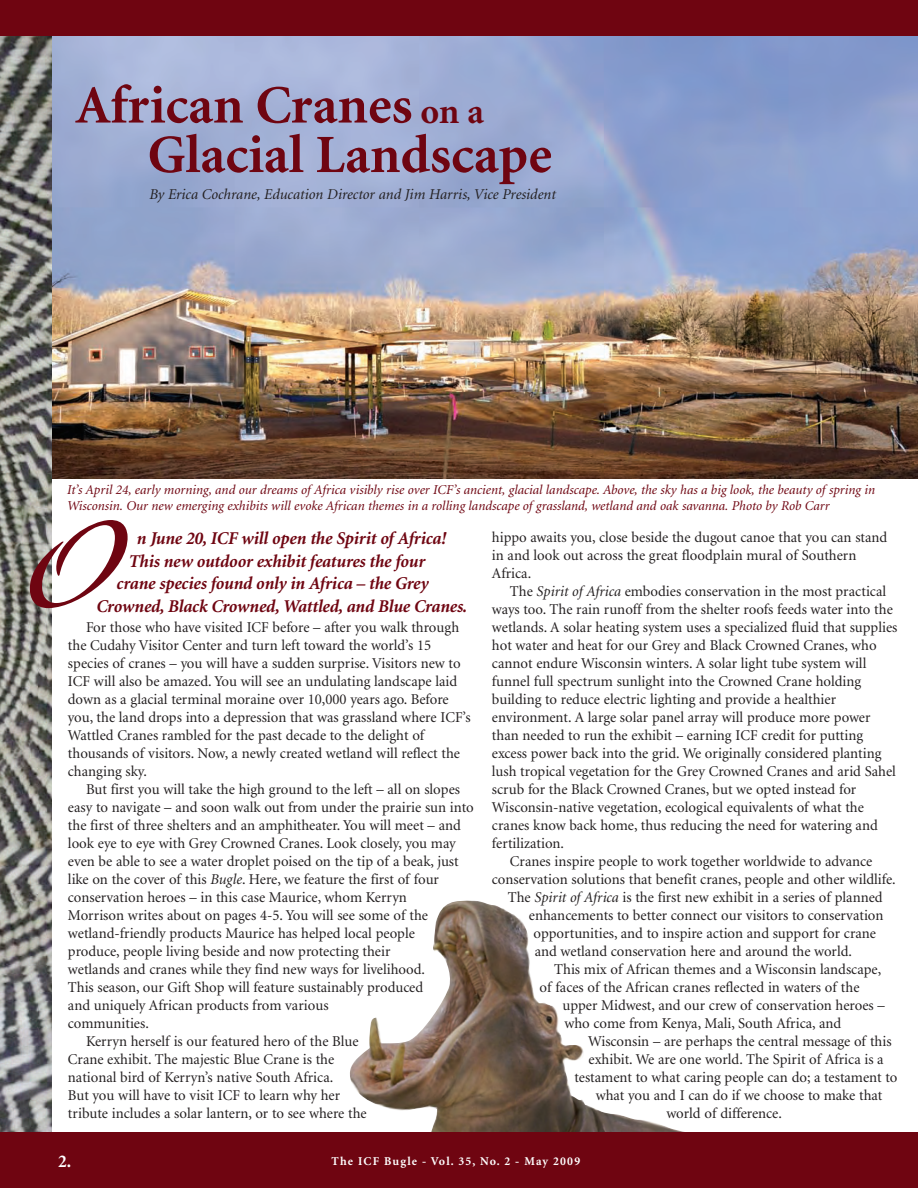
<style>
.page{position:relative;width:918px;height:1188px;background:#fff}
.page>*{position:absolute;margin:0;border:0;box-sizing:border-box;transform-origin:0 0}
.t1{font:700 54px/49.5px "Minion";color:#6f0511}
.t2{font:italic 700 18px "Minion";letter-spacing:-.01em;color:#6f0511}
.t3{font:700 18px "Minion";color:#fff}
.t4{font:15px/18px "Minion";color:#231f20}
.t5{font:italic 15px "Minion";color:#231f20}
.t6{font:italic 13.5px/16.2px "Minion";color:#6f0511}
.t7{font:700 12px "Minion";letter-spacing:.1em;color:#fff}
.s1{font-size:36px}
.s2{font-style:italic}
</style>
<div class="page">
<img style="left:350px;top:900px;width:334px;height:232px">
<img style="left:52px;top:35px;width:866px;height:443px">
<img style="left:0;top:35px;width:52px;height:1097px">
<div style="left:0;top:0;width:918px;height:35px;background:#6f0511"></div>
<div style="left:0;top:1132px;width:918px;height:56px;background:#6f0511"></div>
<svg style="left:28px;top:519px;width:24px;height:90px;background:#8e8f89"></svg>
<h1 class="t1" style="left:148px;top:85px;width:406px;text-indent:-72px">African Cranes <span class="s1">on a<br></span>Glacial Landscape</h1>
<p class="t5" style="left:149px;top:188px;width:408px">By Erica Cochrane, Education Director and Jim Harris, Vice President</p>
<p class="t6" style="left:67px;top:483px;width:810px">It’s April 24, early morning, and our dreams of Africa visibly rise over ICF’s ancient, glacial landscape. Above, the sky has a big look, the beauty of spring in<br>Wisconsin. Our new emerging exhibits will evoke African themes in a rolling landscape of grassland, wetland and oak savanna. Photo by Rob Carr</p>
<p class="t2" style="left:137px;top:531px;width:311px">n June 20, ICF will open the Spirit of Africa!</p>
<p class="t2" style="left:129px;top:554px;width:298px">This new outdoor exhibit features the four</p>
<p class="t2" style="left:117px;top:576px;width:314px">crane species found only in Africa – the Grey</p>
<p class="t2" style="left:96px;top:599px;width:372px">Crowned, Black Crowned, Wattled, and Blue Cranes.</p>
<p class="t4" style="left:68px;top:619px;width:404px;text-indent:18px">For those who have visited ICF before – after you walk through the Cudahy Visitor Center and turn left toward the world’s 15 species of cranes – you will have a sudden surprise. Visitors new to ICF will also be amazed. You will see an undulating landscape laid down as a glacial terminal moraine over 10,000 years ago. Before you, the land drops into a depression that was grassland where ICF’s Wattled Cranes rambled for the past decade to the delight of thousands of visitors. Now, a newly created wetland will reflect the changing sky.</p>
<p class="t4" style="left:86px;top:781px;width:376px">But first you will take the high ground to the left – all on slopes</p>
<p class="t4" style="left:68px;top:799px;width:407px">easy to navigate – and soon walk out from under the prairie sun into</p>
<p class="t4" style="left:68px;top:817px;width:394px">the first of three shelters and an amphitheater. You will meet – and</p>
<p class="t4" style="left:68px;top:835px;width:389px">look eye to eye with Grey Crowned Cranes. Look closely, you may</p>
<p class="t4" style="left:68px;top:853px;width:392px">even be able to see a water droplet poised on the tip of a beak, just</p>
<p class="t4" style="left:68px;top:871px;width:373px">like on the cover of this <span class="s2">Bugle</span>. Here, we feature the first of four</p>
<p class="t4" style="left:68px;top:889px;width:340px">conservation heroes – in this case Maurice, whom Kerryn</p>
<p class="t4" style="left:68px;top:907px;width:362px">Morrison writes about on pages 4-5. You will see some of the</p>
<p class="t4" style="left:68px;top:925px;width:348px">wetland-friendly products Maurice has helped local people</p>
<p class="t4" style="left:68px;top:943px;width:324px">produce, people living beside and now protecting their</p>
<p class="t4" style="left:68px;top:961px;width:359px">wetlands and cranes while they find new ways for livelihood.</p>
<p class="t4" style="left:68px;top:979px;width:357px">This season, our Gift Shop will feature sustainably produced</p>
<p class="t4" style="left:68px;top:997px;width:262px">and uniquely African products from various</p>
<p class="t4" style="left:68px;top:1015px;width:82px">communities.</p>
<p class="t4" style="left:86px;top:1033px;width:274px">Kerryn herself is our featured hero of the Blue</p>
<p class="t4" style="left:68px;top:1051px;width:268px">Crane exhibit. The majestic Blue Crane is the</p>
<p class="t4" style="left:68px;top:1069px;width:267px">national bird of Kerryn’s native South Africa.</p>
<p class="t4" style="left:68px;top:1087px;width:274px">But you will have to visit ICF to learn why her</p>
<p class="t4" style="left:68px;top:1105px;width:300px">tribute includes a solar lantern, or to see where the</p>
<p class="t4" style="left:492px;top:529px;width:397px">hippo awaits you, close beside the dugout canoe that you can stand in and look out across the great floodplain mural of Southern<br>Africa.</p>
<p class="t4" style="left:510px;top:583px;width:378px">The <span class="s2">Spirit of Africa</span> embodies conservation in the most practical</p>
<p class="t4" style="left:492px;top:601px;width:402px">ways too. The rain runoff from the shelter roofs feeds water into the</p>
<p class="t4" style="left:492px;top:619px;width:407px">wetlands. A solar heating system uses a specialized fluid that supplies</p>
<p class="t4" style="left:492px;top:637px;width:386px">hot water and heat for our Grey and Black Crowned Cranes, who</p>
<p class="t4" style="left:492px;top:655px;width:376px">cannot endure Wisconsin winters. A solar light tube system will</p>
<p class="t4" style="left:492px;top:673px;width:371px">funnel full spectrum sunlight into the Crowned Crane holding</p>
<p class="t4" style="left:492px;top:691px;width:346px">building to reduce electric lighting and provide a healthier</p>
<p class="t4" style="left:492px;top:709px;width:380px">environment. A large solar panel array will produce more power</p>
<p class="t4" style="left:492px;top:727px;width:373px">than needed to run the exhibit – earning ICF credit for putting</p>
<p class="t4" style="left:492px;top:745px;width:391px">excess power back into the grid. We originally considered planting</p>
<p class="t4" style="left:492px;top:763px;width:405px">lush tropical vegetation for the Grey Crowned Cranes and arid Sahel</p>
<p class="t4" style="left:492px;top:781px;width:366px">scrub for the Black Crowned Cranes, but we opted instead for</p>
<p class="t4" style="left:492px;top:799px;width:373px">Wisconsin-native vegetation, ecological equivalents of what the</p>
<p class="t4" style="left:492px;top:817px;width:387px">cranes know back home, thus reducing the need for watering and</p>
<p class="t4" style="left:492px;top:835px;width:74px">fertilization.</p>
<p class="t4" style="left:510px;top:853px;width:364px">Cranes inspire people to work together worldwide to advance</p>
<p class="t4" style="left:492px;top:871px;width:405px">conservation solutions that benefit cranes, people and other wildlife.</p>
<p class="t4" style="left:508px;top:889px;width:376px">The <span class="s2">Spirit of Africa</span> is the first new exhibit in a series of planned</p>
<p class="t4" style="left:529px;top:907px;width:356px">enhancements to better connect our visitors to conservation</p>
<p class="t4" style="left:534px;top:925px;width:344px">opportunities, and to inspire action and support for crane</p>
<p class="t4" style="left:535px;top:943px;width:319px">and wetland conservation here and around the world.</p>
<p class="t4" style="left:554px;top:961px;width:329px">This mix of African themes and a Wisconsin landscape,</p>
<p class="t4" style="left:540px;top:979px;width:321px">of faces of the African cranes reflected in waters of the</p>
<p class="t4" style="left:562px;top:997px;width:324px">upper Midwest, and our crew of conservation heroes –</p>
<p class="t4" style="left:564px;top:1015px;width:278px">who come from Kenya, Mali, South Africa, and</p>
<p class="t4" style="left:588px;top:1033px;width:305px">Wisconsin – are perhaps the central message of this</p>
<p class="t4" style="left:589px;top:1051px;width:297px">exhibit. We are one world. The Spirit of Africa is a</p>
<p class="t4" style="left:575px;top:1069px;width:324px">testament to what caring people can do; a testament to</p>
<p class="t4" style="left:596px;top:1087px;width:288px">what you and I can do if we choose to make that</p>
<p class="t4" style="left:666px;top:1105px;width:117px">world of difference.</p>
<p class="t3" style="left:58px;top:1154px;width:15px">2.</p>
<p class="t7" style="left:332px;top:1156px;width:250px">The ICF Bugle - Vol. 35, No. 2 - May 2009</p>
</div>
